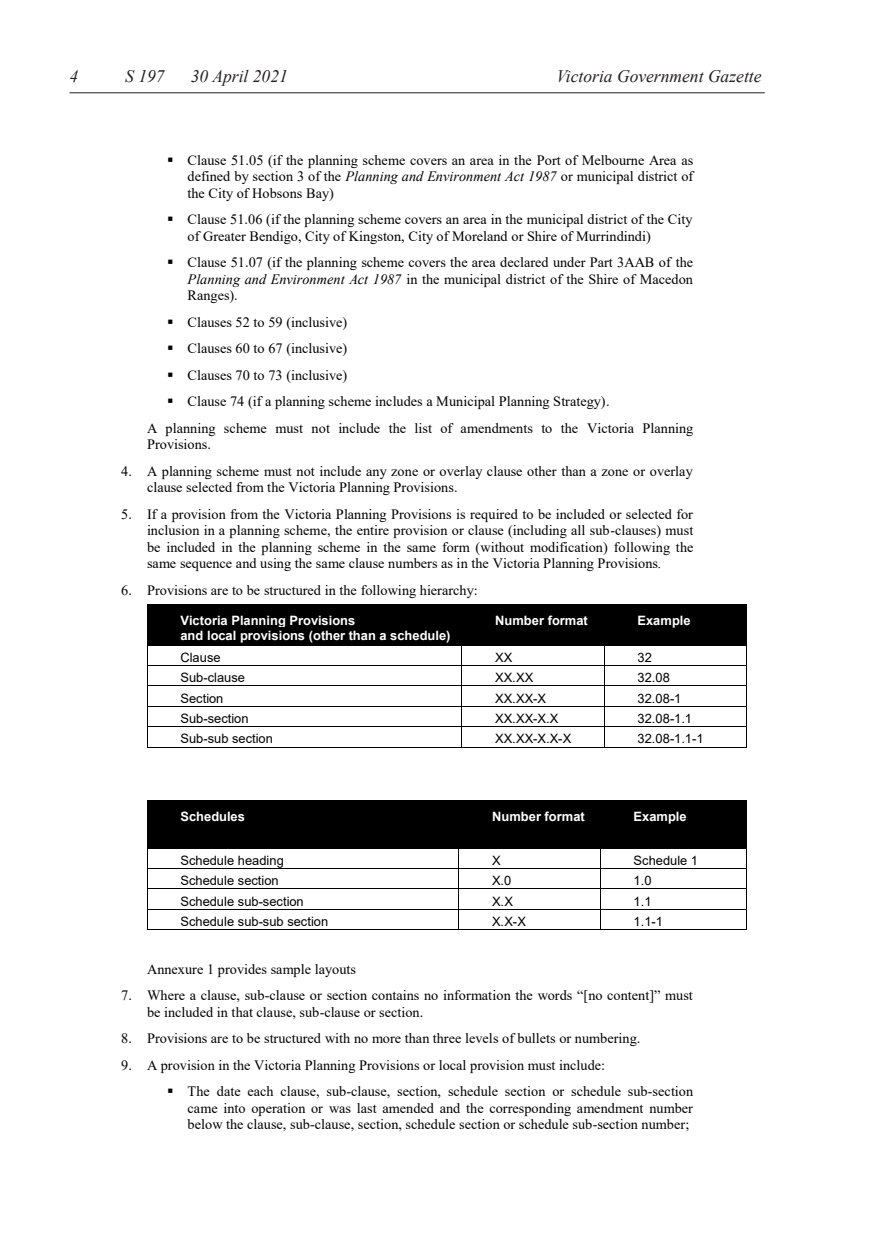
<style>
.page{position:relative;width:874px;height:1241px;background:#fff}
.page>*{position:absolute;margin:0;border:0;box-sizing:border-box;transform-origin:0 0}
.t1{font:italic 17.5px "Times New Roman";color:#231f20}
.t2{font:14.17px/16.4px "Times";color:#000}
.t3{font:14.17px/16.4px "Times New Roman";color:#000;text-align:justify}
.t4{font:12.95px "Arial";letter-spacing:.005em;color:#000}
.t5{font:700 12.95px/14.7px "Arial";color:#fff}
.s1{font-style:italic}
.s2{font-family:"Times New Roman"}
</style>
<div class="page">
<hr style="left:69px;top:92px;width:695px;height:1px;background:#231f20">
<div style="left:147px;top:604px;width:314px;height:41px;background:#000"></div>
<div style="left:462px;top:604px;width:141px;height:41px;background:#000"></div>
<div style="left:604px;top:604px;width:141px;height:41px;background:#000"></div>
<hr style="left:147px;top:603px;width:314px;height:1px;background:#000">
<hr style="left:462px;top:603px;width:141px;height:1px;background:#000">
<hr style="left:604px;top:603px;width:141px;height:1px;background:#000">
<hr style="left:461px;top:604px;width:1px;height:41px;background:#000">
<hr style="left:603px;top:604px;width:1px;height:41px;background:#000">
<hr style="left:745px;top:604px;width:1px;height:41px;background:#000">
<hr style="left:147px;top:645px;width:314px;height:1px;background:#000">
<hr style="left:462px;top:645px;width:141px;height:1px;background:#000">
<hr style="left:604px;top:645px;width:141px;height:1px;background:#000">
<hr style="left:147px;top:665px;width:314px;height:1px;background:#000">
<hr style="left:462px;top:665px;width:141px;height:1px;background:#000">
<hr style="left:604px;top:665px;width:141px;height:1px;background:#000">
<hr style="left:147px;top:685px;width:314px;height:1px;background:#000">
<hr style="left:462px;top:685px;width:141px;height:1px;background:#000">
<hr style="left:604px;top:685px;width:141px;height:1px;background:#000">
<hr style="left:147px;top:706px;width:314px;height:1px;background:#000">
<hr style="left:462px;top:706px;width:141px;height:1px;background:#000">
<hr style="left:604px;top:706px;width:141px;height:1px;background:#000">
<hr style="left:147px;top:726px;width:314px;height:1px;background:#000">
<hr style="left:462px;top:726px;width:141px;height:1px;background:#000">
<hr style="left:604px;top:726px;width:141px;height:1px;background:#000">
<svg style="left:147px;top:646px;width:1px;height:100px"></svg>
<hr style="left:147px;top:746px;width:314px;height:1px;background:#000">
<svg style="left:461px;top:645px;width:1px;height:102px"></svg>
<hr style="left:462px;top:746px;width:141px;height:1px;background:#000">
<hr style="left:604px;top:746px;width:141px;height:1px;background:#000">
<div style="left:147px;top:801px;width:311px;height:46px;background:#000"></div>
<div style="left:459px;top:801px;width:140px;height:46px;background:#000"></div>
<div style="left:600px;top:801px;width:145px;height:46px;background:#000"></div>
<hr style="left:147px;top:800px;width:311px;height:1px;background:#000">
<hr style="left:459px;top:800px;width:140px;height:1px;background:#000">
<hr style="left:600px;top:800px;width:145px;height:1px;background:#000">
<hr style="left:458px;top:801px;width:1px;height:46px;background:#000">
<hr style="left:599px;top:801px;width:1px;height:46px;background:#000">
<hr style="left:745px;top:801px;width:1px;height:46px;background:#000">
<hr style="left:147px;top:847px;width:311px;height:1px;background:#000">
<hr style="left:459px;top:847px;width:140px;height:1px;background:#000">
<hr style="left:600px;top:847px;width:145px;height:1px;background:#000">
<hr style="left:147px;top:868px;width:311px;height:1px;background:#000">
<hr style="left:459px;top:868px;width:140px;height:1px;background:#000">
<hr style="left:600px;top:868px;width:145px;height:1px;background:#000">
<hr style="left:147px;top:888px;width:311px;height:1px;background:#000">
<hr style="left:459px;top:888px;width:140px;height:1px;background:#000">
<hr style="left:600px;top:888px;width:145px;height:1px;background:#000">
<hr style="left:147px;top:908px;width:311px;height:1px;background:#000">
<hr style="left:459px;top:908px;width:140px;height:1px;background:#000">
<hr style="left:600px;top:908px;width:145px;height:1px;background:#000">
<svg style="left:147px;top:848px;width:1px;height:81px"></svg>
<hr style="left:147px;top:929px;width:311px;height:1px;background:#000">
<svg style="left:458px;top:847px;width:1px;height:83px"></svg>
<hr style="left:459px;top:929px;width:140px;height:1px;background:#000">
<hr style="left:600px;top:929px;width:145px;height:1px;background:#000">
<p class="t1" style="left:69px;top:64px;width:10px">4</p>
<p class="t1" style="left:125px;top:64px;width:41px">S 197</p>
<p class="t1" style="left:191px;top:64px;width:98px">30 April 2021</p>
<p class="t1" style="left:556px;top:64px;width:206px">Victoria Government Gazette</p>
<p class="t3" style="left:187px;top:151px;width:507px;text-indent:-20px">▪ Clause 51.05 (if the planning scheme covers an area in the Port of Melbourne Area as defined by section 3 of the <span class="s1">Planning and Environment Act 1987</span> or municipal district of the City of Hobsons Bay)</p>
<p class="t3" style="left:187px;top:211px;width:506px;text-indent:-20px">▪ Clause 51.06 (if the planning scheme covers an area in the municipal district of the City of Greater Bendigo, City of Kingston, City of Moreland or Shire of Murrindindi)</p>
<p class="t3" style="left:187px;top:254px;width:507px;text-indent:-20px">▪ Clause 51.07 (if the planning scheme covers the area declared under Part 3AAB of the <span class="s1">Planning and Environment Act 1987</span> in the municipal district of the Shire of Macedon Ranges).</p>
<p class="t3" style="left:167px;top:313px;width:181px">▪ Clauses 52 to 59 (inclusive)</p>
<p class="t3" style="left:167px;top:340px;width:181px">▪ Clauses 60 to 67 (inclusive)</p>
<p class="t3" style="left:167px;top:366px;width:181px">▪ Clauses 70 to 73 (inclusive)</p>
<p class="t2" style="left:147px;top:388px;width:547px;line-height:26.4px;text-indent:20px">▪ <span class="s2">Clause 74 (if a planning scheme includes a Municipal Planning Strategy).<br></span>A planning scheme must not include the list of amendments to the Victoria Planning</p>
<p class="t2" style="left:147px;top:436px;width:65px">Provisions.</p>
<p class="t2" style="left:147px;top:462px;width:547px;text-indent:-26px">4. A planning scheme must not include any zone or overlay clause other than a zone or overlay clause selected from the Victoria Planning Provisions.</p>
<p class="t2" style="left:147px;top:505px;width:547px;text-align:justify;text-indent:-26px">5. If a provision from the Victoria Planning Provisions is required to be included or selected for inclusion in a planning scheme, the entire provision or clause (including all sub-clauses) must be included in the planning scheme in the same form (without modification) following the same sequence and using the same clause numbers as in the Victoria Planning Provisions<span class="s1">.</span></p>
<p class="t2" style="left:121px;top:581px;width:358px">6. Provisions are to be structured in the following hierarchy:</p>
<p class="t5" style="left:180px;top:613px;width:271px">Victoria Planning Provisions<br>and local provisions (other than a schedule)</p>
<p class="t5" style="left:495px;top:613px;width:94px">Number format</p>
<p class="t5" style="left:637px;top:613px;width:54px">Example</p>
<p class="t4" style="left:180px;top:648px;width:42px">Clause</p>
<p class="t4" style="left:495px;top:648px;width:19px">XX</p>
<p class="t4" style="left:637px;top:648px;width:16px">32</p>
<p class="t4" style="left:180px;top:668px;width:66px">Sub-clause</p>
<p class="t4" style="left:495px;top:668px;width:39px">XX.XX</p>
<p class="t4" style="left:637px;top:668px;width:34px">32.08</p>
<p class="t4" style="left:180px;top:689px;width:45px">Section</p>
<p class="t4" style="left:495px;top:689px;width:52px">XX.XX-X</p>
<p class="t4" style="left:637px;top:689px;width:45px">32.08-1</p>
<p class="t4" style="left:180px;top:709px;width:70px">Sub-section</p>
<p class="t4" style="left:495px;top:709px;width:65px">XX.XX-X.X</p>
<p class="t4" style="left:637px;top:709px;width:56px">32.08-1.1</p>
<p class="t4" style="left:180px;top:729px;width:94px">Sub-sub section</p>
<p class="t4" style="left:495px;top:729px;width:77px">XX.XX-X.X-X</p>
<p class="t4" style="left:637px;top:729px;width:68px">32.08-1.1-1</p>
<p class="t5" style="left:180px;top:809px;width:66px">Schedules</p>
<p class="t5" style="left:492px;top:809px;width:94px">Number format</p>
<p class="t5" style="left:633px;top:809px;width:54px">Example</p>
<p class="t4" style="left:180px;top:851px;width:105px">Schedule heading</p>
<p class="t4" style="left:492px;top:851px;width:10px">X</p>
<p class="t4" style="left:633px;top:851px;width:66px">Schedule 1</p>
<p class="t4" style="left:180px;top:871px;width:100px">Schedule section</p>
<p class="t4" style="left:492px;top:871px;width:21px">X.0</p>
<p class="t4" style="left:633px;top:871px;width:19px">1.0</p>
<p class="t4" style="left:180px;top:892px;width:125px">Schedule sub-section</p>
<p class="t4" style="left:492px;top:892px;width:22px">X.X</p>
<p class="t4" style="left:633px;top:892px;width:19px">1.1</p>
<p class="t4" style="left:180px;top:912px;width:149px">Schedule sub-sub section</p>
<p class="t4" style="left:492px;top:912px;width:35px">X.X-X</p>
<p class="t4" style="left:633px;top:912px;width:31px">1.1-1</p>
<p class="t2" style="left:147px;top:960px;width:210px">Annexure 1 provides sample layouts</p>
<p class="t2" style="left:147px;top:986px;width:547px;text-indent:-26px">7. Where a clause, sub-clause or section contains no information the words “[no content]” must be included in that clause, sub-clause or section.</p>
<p class="t2" style="left:121px;top:1029px;width:520px">8. Provisions are to be structured with no more than three levels of bullets or numbering.</p>
<p class="t2" style="left:121px;top:1056px;width:485px">9. A provision in the Victoria Planning Provisions or local provision must include:</p>
<p class="t3" style="left:187px;top:1082px;width:507px;text-indent:-20px">▪ The date each clause, sub-clause, section, schedule section or schedule sub-section came into operation or was last amended and the corresponding amendment number below the clause, sub-clause, section, schedule section or schedule sub-section number;</p>
</div>
